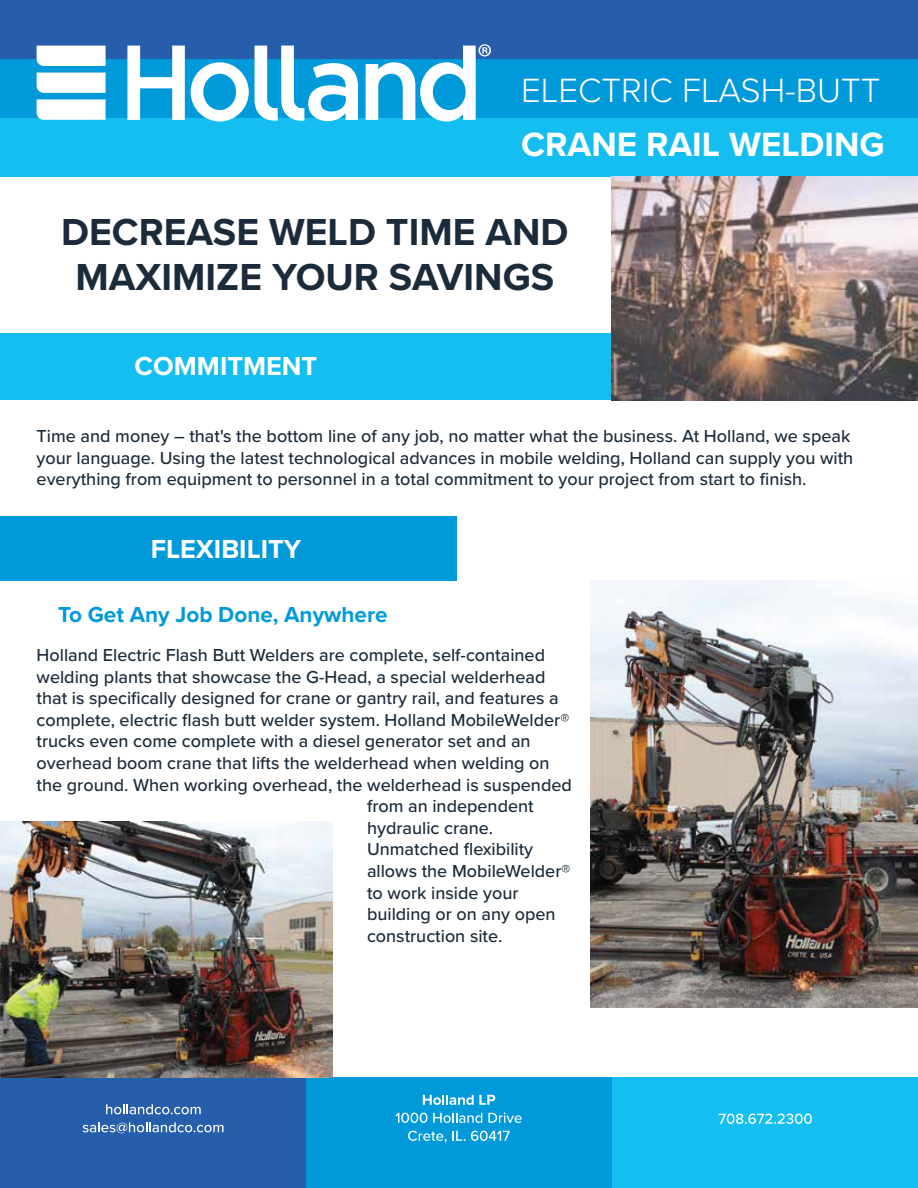
<style>
.page{position:relative;width:918px;height:1188px;background:#fff}
.page>*{position:absolute;margin:0;border:0;box-sizing:border-box;transform-origin:0 0}
.t1{font:700 39px/45px "Proxima Nova";color:#1c2b39;text-align:center}
.t2{font:300 34.8px "Proxima Nova";color:#fff}
.t3{font:700 34.8px "Proxima Nova";color:#fff}
.t4{font:700 27px "Proxima Nova";color:#fff}
.t5{font:700 22.5px "Proxima Nova";color:#009ada}
.t6{font:500 18px/21.6px "Proxima Nova";color:#1c2b39}
</style>
<div class="page">
<img style="left:590px;top:580px;width:327px;height:428px">
<div style="left:0;top:0;width:918px;height:59px;background:#265eac"></div>
<div style="left:0;top:59px;width:918px;height:59px;background:#009ada"></div>
<div style="left:0;top:118px;width:918px;height:59px;background:#15bef0"></div>
<svg style="left:37px;top:73px;width:69px;height:20px"></svg>
<svg style="left:37px;top:99px;width:69px;height:21px"></svg>
<svg style="left:37px;top:46px;width:69px;height:20px"></svg>
<svg style="left:191px;top:62px;width:58px;height:59px"></svg>
<svg style="left:255px;top:46px;width:103px;height:75px"></svg>
<svg style="left:127px;top:46px;width:58px;height:74px"></svg>
<svg style="left:366px;top:44px;width:125px;height:77px"></svg>
<div style="left:0;top:333px;width:918px;height:67px;background:#15bef0"></div>
<div style="left:0;top:516px;width:457px;height:64px;background:#009ada"></div>
<div style="left:0;top:1078px;width:306px;height:110px;background:#265eac"></div>
<div style="left:611px;top:1078px;width:307px;height:110px;background:#15bef0"></div>
<svg style="left:719px;top:1114px;width:93px;height:10px"></svg>
<svg style="left:106px;top:1104px;width:95px;height:10px"></svg>
<svg style="left:83px;top:1122px;width:141px;height:11px"></svg>
<div style="left:306px;top:1078px;width:306px;height:110px;background:#009ada"></div>
<svg style="left:423px;top:1095px;width:72px;height:10px"></svg>
<svg style="left:395px;top:1113px;width:87px;height:10px"></svg>
<svg style="left:488px;top:1113px;width:34px;height:10px"></svg>
<svg style="left:408px;top:1131px;width:57px;height:12px"></svg>
<svg style="left:471px;top:1131px;width:39px;height:10px"></svg>
<img style="left:612px;top:177px;width:306px;height:223px">
<img style="left:0;top:822px;width:332px;height:256px">
<h2 class="t2" style="left:521px;top:65px;width:361px">ELECTRIC FLASH-BUTT</h2>
<h2 class="t3" style="left:521px;top:119px;width:365px">CRANE RAIL WELDING</h2>
<h1 class="t1" style="left:61px;top:209px;width:509px">DECREASE WELD TIME AND<br>MAXIMIZE YOUR SAVINGS</h1>
<h3 class="t4" style="left:135px;top:346px;width:184px">COMMITMENT</h3>
<p class="t6" style="left:37px;top:425px;width:818px">Time and money – that's the bottom line of any job, no matter what the business. At Holland, we speak your language. Using the latest technological advances in mobile welding, Holland can supply you with everything from equipment to personnel in a total commitment to your project from start to finish.</p>
<h3 class="t4" style="left:151px;top:529px;width:152px">FLEXIBILITY</h3>
<p class="t5" style="left:58px;top:598px;width:331px">To Get Any Job Done, Anywhere</p>
<p class="t6" style="left:37px;top:643px;width:510px">Holland Electric Flash Butt Welders are complete, self-contained</p>
<p class="t6" style="left:37px;top:665px;width:510px">welding plants that showcase the G-Head, a special welderhead</p>
<p class="t6" style="left:37px;top:687px;width:524px">that is specifically designed for crane or gantry rail, and features a</p>
<p class="t6" style="left:37px;top:708px;width:534px">complete, electric flash butt welder system. Holland MobileWelder®</p>
<p class="t6" style="left:37px;top:730px;width:496px">trucks even come complete with a diesel generator set and an</p>
<p class="t6" style="left:37px;top:751px;width:514px">overhead boom crane that lifts the welderhead when welding on</p>
<p class="t6" style="left:37px;top:773px;width:537px">the ground. When working overhead, the welderhead is suspended</p>
<p class="t6" style="left:367px;top:795px;width:168px">from an independent</p>
<p class="t6" style="left:367px;top:816px;width:128px">hydraulic crane.</p>
<p class="t6" style="left:367px;top:838px;width:168px">Unmatched flexibility</p>
<p class="t6" style="left:367px;top:859px;width:205px">allows the MobileWelder®</p>
<p class="t6" style="left:367px;top:881px;width:153px">to work inside your</p>
<p class="t6" style="left:367px;top:903px;width:190px">building or on any open</p>
<p class="t6" style="left:367px;top:924px;width:137px">construction site.</p>
</div>
